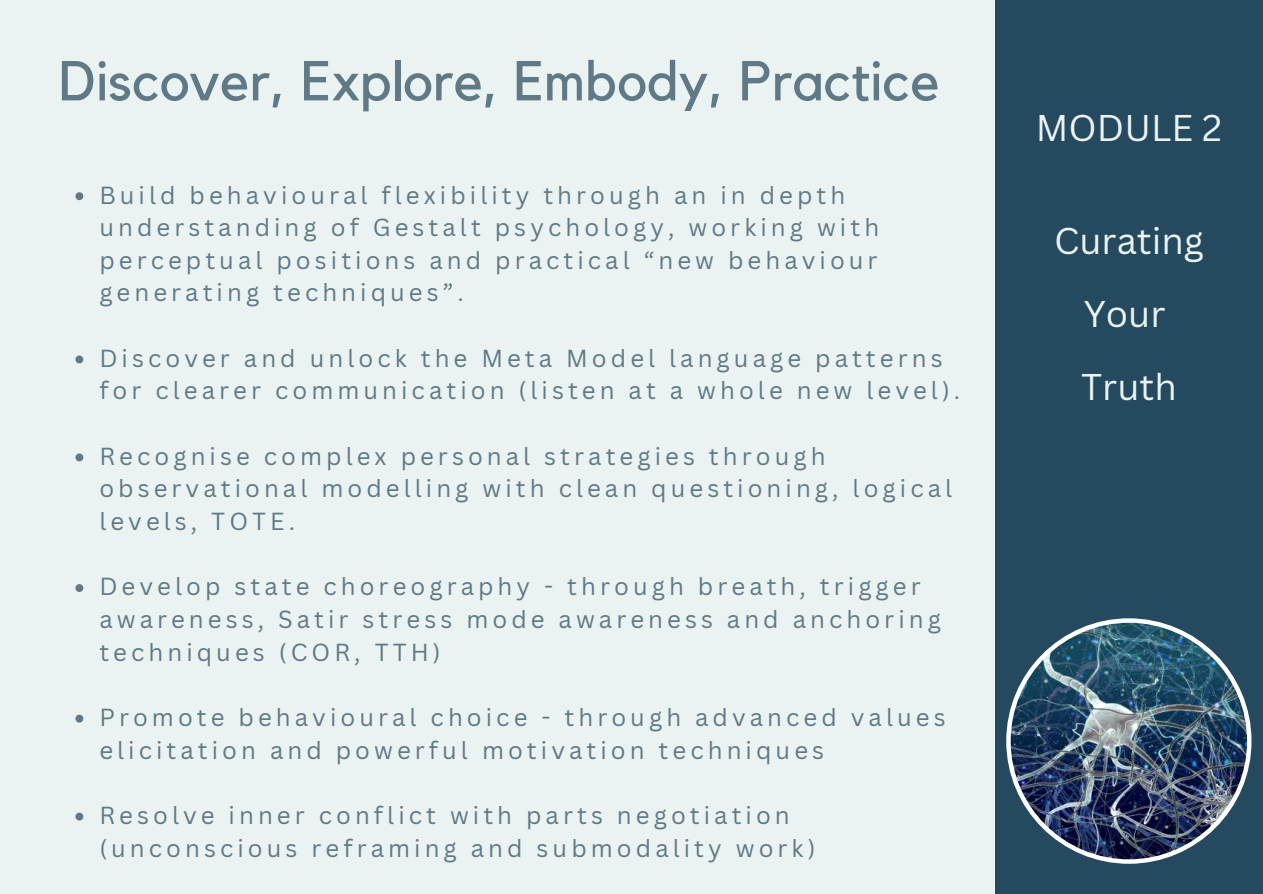
<style>
.page{position:relative;width:1263px;height:894px;background:#fff}
.page>*{position:absolute;margin:0;border:0;box-sizing:border-box;transform-origin:0 0}
.t1{font:55.5px "Kollektif";color:#5f7986}
.t2{font:36.15px/73.2px "Canva Sans";color:#eaf3f1;text-align:center}
.t3{font:24px/32.7px "Canva Sans";letter-spacing:.17em;color:#5f7986}
</style>
<div class="page">
<div style="left:0;top:0;width:1263px;height:893px;background:#eaf3f1"></div>
<svg style="left:75px;top:192px;width:8px;height:8px"></svg>
<svg style="left:75px;top:355px;width:8px;height:8px"></svg>
<svg style="left:75px;top:453px;width:8px;height:8px"></svg>
<svg style="left:75px;top:584px;width:8px;height:7px"></svg>
<svg style="left:75px;top:714px;width:8px;height:8px"></svg>
<svg style="left:75px;top:812px;width:8px;height:8px"></svg>
<div style="left:995px;top:0;width:268px;height:893px;background:#25495e"></div>
<img style="left:1006px;top:618px;width:245px;height:245px">
<h1 class="t1" style="left:59px;top:48px;width:882px">Discover, Explore, Embody, Practice</h1>
<p class="t3" style="left:99px;top:178px;width:781px">Build behavioural flexibility through an in depth understanding of Gestalt psychology, working with perceptual positions and practical “new behaviour generating techniques”.</p>
<p class="t3" style="left:99px;top:342px;width:862px">Discover and unlock the Meta Model language patterns for clearer communication (listen at a whole new level).</p>
<p class="t3" style="left:99px;top:439px;width:854px">Recognise complex personal strategies through observational modelling with clean questioning, logical levels, TOTE.</p>
<p class="t3" style="left:99px;top:570px;width:843px">Develop state choreography - through breath, trigger awareness, Satir stress mode awareness and anchoring techniques (COR, TTH)</p>
<p class="t3" style="left:99px;top:700px;width:848px">Promote behavioural choice - through advanced values elicitation and powerful motivation techniques</p>
<p class="t3" style="left:99px;top:798px;width:718px">Resolve inner conflict with parts negotiation (unconscious reframing and submodality work)</p>
<h2 class="t2" style="left:1036px;top:92px;width:188px">MODULE 2</h2>
<h2 class="t2" style="left:1054px;top:204px;width:151px">Curating<br>Your<br>Truth</h2>
</div>
